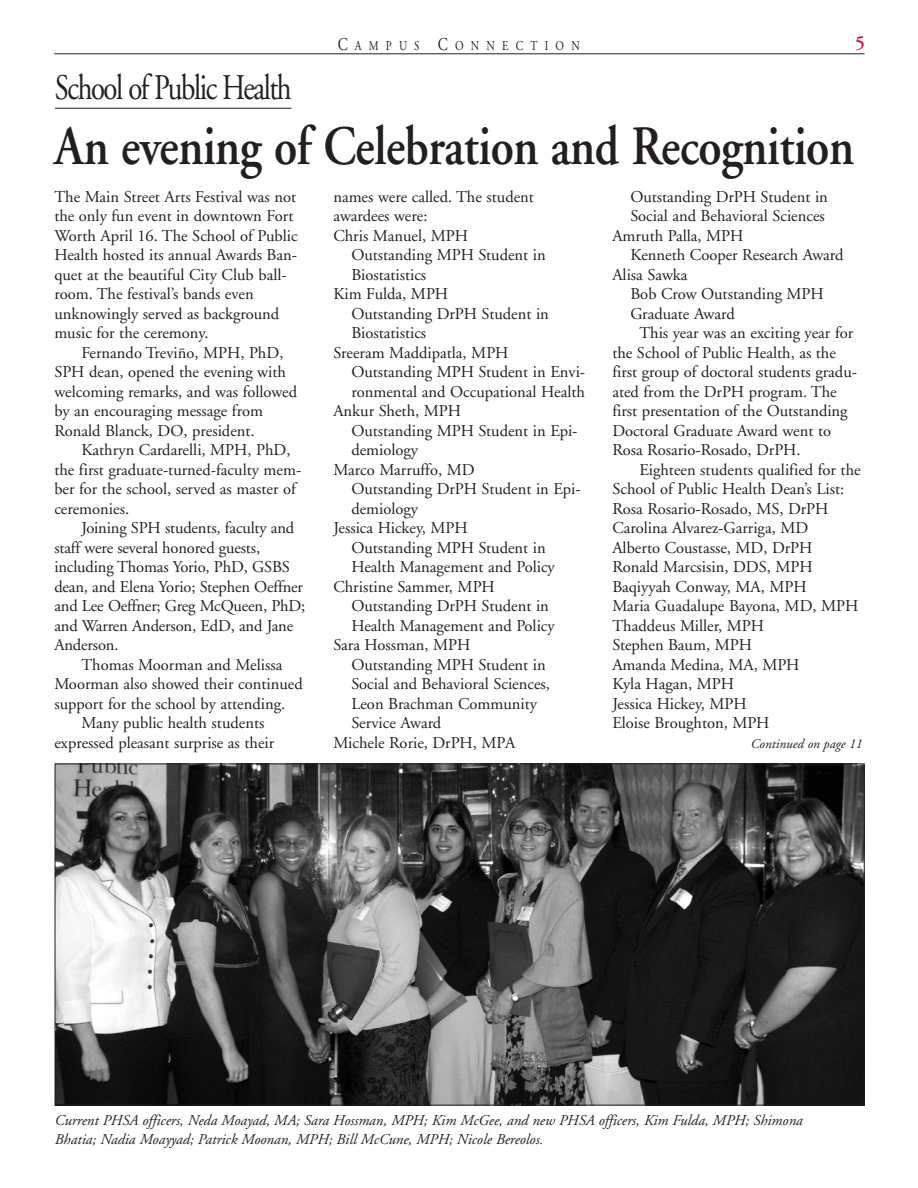
<style>
.page{position:relative;width:918px;height:1188px;background:#fff}
.page>*{position:absolute;margin:0;border:0;box-sizing:border-box;transform-origin:0 0}
.t1{font:600 55.5px "Adobe Garamond";letter-spacing:-.01em;color:#231f20;scale:.85 1}
.t2{font:36px "Adobe Garamond";letter-spacing:-.05em;color:#231f20;scale:.8 1}
.t3{font:600 19.5px "Adobe Garamond";color:#c50750}
.t4{font:16.5px/19.5px "Adobe Garamond";color:#231f20}
.t5{font:italic 15px/18.8px "Adobe Garamond";color:#231f20}
.t6{font:italic 13.5px "Adobe Garamond";color:#231f20}
.t7{font:13.5px "Adobe Garamond";letter-spacing:.665em;color:#231f20;scale:.8 1}
.s1{font-size:18px}
</style>
<div class="page">
<hr style="left:54px;top:53px;width:811px;height:1px;background:#231f20">
<hr style="left:55px;top:108px;width:237px;height:1px;background:#231f20">
<img style="left:57px;top:766px;width:806px;height:338px">
<h2 class="t2" style="left:55px;top:73px;width:297px">School of Public Health</h2>
<p class="t7" style="left:338px;top:40px;width:304px"><span class="s1">C</span>AMPUS <span class="s1">C</span>ONNECTION</p>
<p class="t3" style="left:855px;top:35px;width:11px">5</p>
<h1 class="t1" style="left:55px;top:125px;width:942px">An evening of Celebration and Recognition</h1>
<p class="t4" style="left:54px;top:188px;width:245px">The Main Street Arts Festival was not the only fun event in downtown Fort Worth April 16. The School of Public Health hosted its annual Awards Ban&shy;quet at the beautiful City Club ball&shy;room. The festival’s bands even unknowingly served as background music for the ceremony.</p>
<p class="t4" style="left:54px;top:344px;width:244px;text-indent:27px">Fernando Treviño, MPH, PhD,<br>SPH dean, opened the evening with welcoming remarks, and was followed by an encouraging message from<br>Ronald Blanck, DO, president.</p>
<p class="t4" style="left:54px;top:442px;width:249px;text-indent:27px">Kathryn Cardarelli, MPH, PhD, the first graduate-turned-faculty mem&shy;ber for the school, served as master of ceremonies.</p>
<p class="t4" style="left:54px;top:520px;width:253px;text-indent:27px">Joining SPH students, faculty and staff were several honored guests, including Thomas Yorio, PhD, GSBS dean, and Elena Yorio; Stephen Oeffner and Lee Oeffner; Greg McQueen, PhD; and Warren Anderson, EdD, and Jane<br>Anderson.</p>
<p class="t4" style="left:81px;top:656px;width:203px">Thomas Moorman and Melissa</p>
<p class="t4" style="left:54px;top:676px;width:250px">Moorman also showed their continued</p>
<p class="t4" style="left:54px;top:695px;width:232px">support for the school by attending.</p>
<p class="t4" style="left:81px;top:715px;width:185px">Many public health students</p>
<p class="t4" style="left:54px;top:734px;width:221px">expressed pleasant surprise as their</p>
<p class="t4" style="left:333px;top:188px;width:202px">names were called. The student awardees were:<br>Chris Manuel, MPH</p>
<p class="t4" style="left:351px;top:247px;width:196px">Outstanding MPH Student in</p>
<p class="t4" style="left:351px;top:266px;width:76px">Biostatistics</p>
<p class="t4" style="left:333px;top:286px;width:116px">Kim Fulda, MPH</p>
<p class="t4" style="left:351px;top:305px;width:199px">Outstanding DrPH Student in</p>
<p class="t4" style="left:351px;top:325px;width:76px">Biostatistics</p>
<p class="t4" style="left:333px;top:344px;width:177px">Sreeram Maddipatla, MPH</p>
<p class="t4" style="left:351px;top:364px;width:235px">Outstanding MPH Student in Envi-</p>
<p class="t4" style="left:351px;top:383px;width:235px">ronmental and Occupational Health</p>
<p class="t4" style="left:333px;top:403px;width:129px">Ankur Sheth, MPH</p>
<p class="t4" style="left:351px;top:422px;width:228px">Outstanding MPH Student in Epi-</p>
<p class="t4" style="left:351px;top:442px;width:68px">demiology</p>
<p class="t4" style="left:333px;top:461px;width:143px">Marco Marruffo, MD</p>
<p class="t4" style="left:351px;top:481px;width:231px">Outstanding DrPH Student in Epi-</p>
<p class="t4" style="left:351px;top:500px;width:68px">demiology</p>
<p class="t4" style="left:333px;top:520px;width:136px">Jessica Hickey, MPH</p>
<p class="t4" style="left:351px;top:539px;width:196px">Outstanding MPH Student in</p>
<p class="t4" style="left:351px;top:559px;width:205px">Health Management and Policy</p>
<p class="t4" style="left:333px;top:578px;width:163px">Christine Sammer, MPH</p>
<p class="t4" style="left:351px;top:598px;width:199px">Outstanding DrPH Student in</p>
<p class="t4" style="left:351px;top:617px;width:205px">Health Management and Policy</p>
<p class="t4" style="left:333px;top:637px;width:139px">Sara Hossman, MPH</p>
<p class="t4" style="left:351px;top:656px;width:196px">Outstanding MPH Student in</p>
<p class="t4" style="left:351px;top:676px;width:200px">Social and Behavioral Sciences,</p>
<p class="t4" style="left:351px;top:695px;width:187px">Leon Brachman Community</p>
<p class="t4" style="left:351px;top:715px;width:92px">Service Award</p>
<p class="t4" style="left:333px;top:734px;width:183px">Michele Rorie, DrPH, MPA</p>
<p class="t4" style="left:630px;top:188px;width:199px">Outstanding DrPH Student in</p>
<p class="t4" style="left:630px;top:208px;width:196px">Social and Behavioral Sciences</p>
<p class="t4" style="left:612px;top:227px;width:133px">Amruth Palla, MPH</p>
<p class="t4" style="left:630px;top:247px;width:215px">Kenneth Cooper Research Award</p>
<p class="t4" style="left:612px;top:266px;width:77px">Alisa Sawka</p>
<p class="t4" style="left:630px;top:286px;width:195px">Bob Crow Outstanding MPH</p>
<p class="t4" style="left:630px;top:305px;width:106px">Graduate Award</p>
<p class="t4" style="left:639px;top:325px;width:215px">This year was an exciting year for</p>
<p class="t4" style="left:612px;top:344px;width:225px">the School of Public Health, as the</p>
<p class="t4" style="left:612px;top:364px;width:246px">first group of doctoral students gradu-</p>
<p class="t4" style="left:612px;top:383px;width:226px">ated from the DrPH program. The</p>
<p class="t4" style="left:612px;top:403px;width:237px">first presentation of the Outstanding</p>
<p class="t4" style="left:612px;top:422px;width:220px">Doctoral Graduate Award went to</p>
<p class="t4" style="left:612px;top:442px;width:190px">Rosa Rosario-Rosado, DrPH.</p>
<p class="t4" style="left:639px;top:461px;width:223px">Eighteen students qualified for the</p>
<p class="t4" style="left:612px;top:481px;width:234px">School of Public Health Dean’s List:</p>
<p class="t4" style="left:612px;top:500px;width:218px">Rosa Rosario-Rosado, MS, DrPH</p>
<p class="t4" style="left:612px;top:520px;width:197px">Carolina Alvarez-Garriga, MD</p>
<p class="t4" style="left:612px;top:539px;width:202px">Alberto Coustasse, MD, DrPH</p>
<p class="t4" style="left:612px;top:559px;width:202px">Ronald Marcsisin, DDS, MPH</p>
<p class="t4" style="left:612px;top:578px;width:196px">Baqiyyah Conway, MA, MPH</p>
<p class="t4" style="left:612px;top:598px;width:248px">Maria Guadalupe Bayona, MD, MPH</p>
<p class="t4" style="left:612px;top:617px;width:153px">Thaddeus Miller, MPH</p>
<p class="t4" style="left:612px;top:637px;width:141px">Stephen Baum, MPH</p>
<p class="t4" style="left:612px;top:656px;width:189px">Amanda Medina, MA, MPH</p>
<p class="t4" style="left:612px;top:676px;width:123px">Kyla Hagan, MPH</p>
<p class="t4" style="left:612px;top:695px;width:136px">Jessica Hickey, MPH</p>
<p class="t4" style="left:612px;top:715px;width:159px">Eloise Broughton, MPH</p>
<p class="t6" style="left:751px;top:738px;width:113px">Continued on page 11</p>
<p class="t5" style="left:55px;top:1113px;width:749px">Current PHSA officers, Neda Moayad, MA; Sara Hossman, MPH; Kim McGee, and new PHSA officers, Kim Fulda, MPH; Shimona<br>Bhatia; Nadia Moayyad; Patrick Moonan, MPH; Bill McCune, MPH; Nicole Bereolos.</p>
</div>
